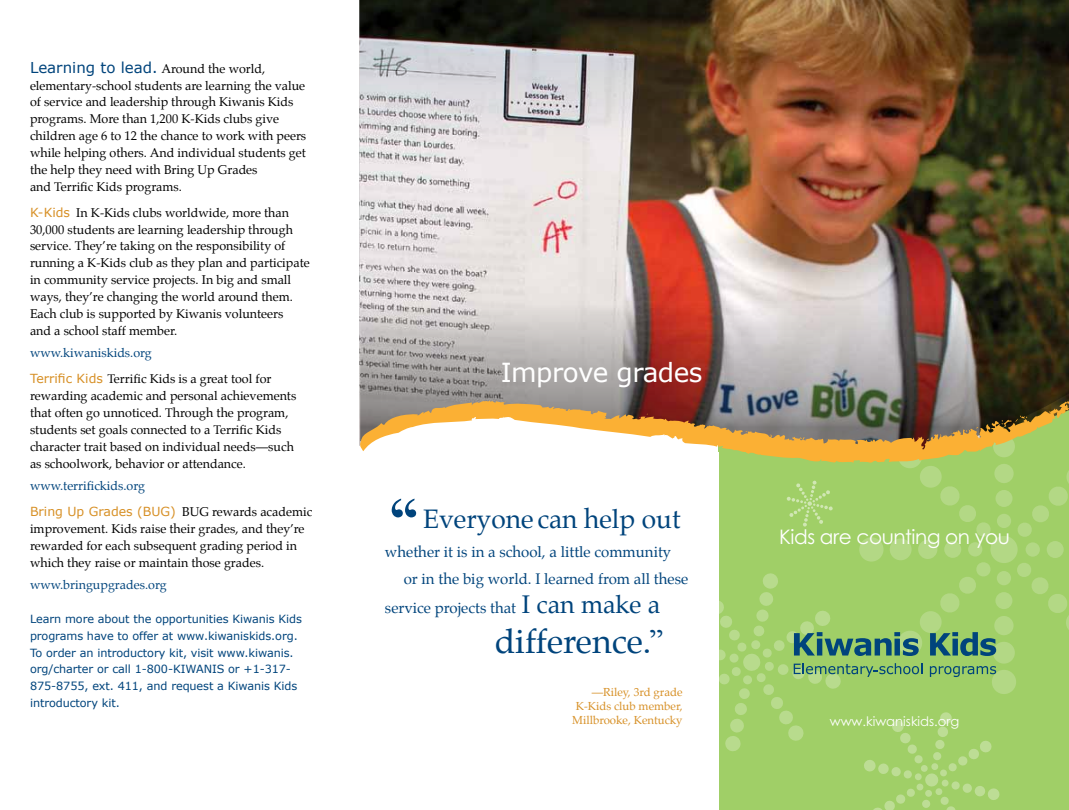
<style>
.page{position:relative;width:1069px;height:810px;background:#fff}
.page>*{position:absolute;margin:0;border:0;box-sizing:border-box;transform-origin:0 0}
.t1{font:74.5px "Times New Roman";color:#00447c}
.t2{font:33.75px "Palatino";color:#00447c}
.t3{font:26.25px "Palatino";color:#00447c}
.t4{font:26.25px "Verdana";letter-spacing:-.02em;color:#fff}
.t5{font:20px "Century Gothic Std";letter-spacing:-.02em;color:#fff}
.t6{font:15px "Palatino";color:#00447c}
.t7{font:15px "Verdana";color:#00447c}
.t8{font:13.12px "Century Gothic Std";color:#fff}
.t9{font:12.5px/16.9px "Palatino";color:#000}
.t10{font:12.5px "Palatino";color:#00447c}
.t11{font:12.5px "Verdana";color:#d79026}
.t12{font:11.38px/14.2px "Palatino";color:#d79026;text-align:right}
.t13{font:11.25px/16.9px "Verdana";letter-spacing:-.01em;color:#00447c}
.s1{font-family:"Palatino";font-size:12.5px;color:#000}
.s2{font-family:"Verdana";color:#d79026}
.s3{color:#00447c}
.s4{font-family:"Palatino";color:#000}
.s5{font-size:25px}
.s6{font-family:"Times New Roman"}
</style>
<div class="page">
<div style="left:718px;top:368px;width:351px;height:442px;background:#a0cf67"></div>
<div style="left:990px;top:536px;width:27px;height:27px;background:#b3d885;border-radius:50%"></div>
<div style="left:997px;top:514px;width:14px;height:14px;background:#b3d885;border-radius:50%"></div>
<div style="left:995px;top:490px;width:17px;height:17px;background:#b3d885;border-radius:50%"></div>
<div style="left:994px;top:464px;width:19px;height:19px;background:#b3d885;border-radius:50%"></div>
<div style="left:968px;top:542px;width:14px;height:15px;background:#b3d885;border-radius:50%"></div>
<div style="left:944px;top:541px;width:17px;height:17px;background:#b3d885;border-radius:50%"></div>
<div style="left:918px;top:540px;width:19px;height:19px;background:#b3d885;border-radius:50%"></div>
<div style="left:890px;top:538px;width:21px;height:22px;background:#b3d885;border-radius:50%"></div>
<div style="left:859px;top:537px;width:24px;height:25px;background:#b3d885;border-radius:50%"></div>
<svg style="left:1017px;top:563px;width:52px;height:67px"></svg>
<svg style="left:1018px;top:471px;width:51px;height:66px"></svg>
<svg style="left:901px;top:464px;width:90px;height:73px"></svg>
<div style="left:997px;top:571px;width:14px;height:14px;background:#b3d885;border-radius:50%"></div>
<div style="left:995px;top:592px;width:17px;height:17px;background:#b3d885;border-radius:50%"></div>
<div style="left:994px;top:616px;width:19px;height:19px;background:#b3d885;border-radius:50%"></div>
<div style="left:993px;top:642px;width:22px;height:22px;background:#b3d885;border-radius:50%"></div>
<div style="left:992px;top:670px;width:24px;height:24px;background:#b3d885;border-radius:50%"></div>
<div style="left:1025px;top:542px;width:15px;height:15px;background:#b3d885;border-radius:50%"></div>
<div style="left:1046px;top:541px;width:17px;height:17px;background:#b3d885;border-radius:50%"></div>
<svg style="left:786px;top:480px;width:47px;height:47px"></svg>
<img style="left:359px;top:0;width:710px;height:399px">
<svg style="left:360px;top:304px;width:709px;height:95px;background:#9a8a85"></svg>
<img style="left:360px;top:0;width:709px;height:140px">
<svg style="left:359px;top:399px;width:710px;height:65px"></svg>
<div style="left:417px;top:452px;width:301px;height:358px;background:#fff"></div>
<svg style="left:718px;top:562px;width:282px;height:248px"></svg>
<p class="t7" style="left:30px;top:58px;width:237px">Learning to lead. <span class="s1">Around the world,</span></p>
<p class="t9" style="left:30px;top:78px;width:278px">elementary-school students are learning the value of service and leadership through Kiwanis Kids programs. More than 1,200 K-Kids clubs give children age 6 to 12 the chance to work with peers while helping others. And individual students get the help they need with Bring Up Grades<br>and Terrific Kids programs.</p>
<p class="t9" style="left:30px;top:205px;width:281px"><span class="s2">K-Kids</span> In K-Kids clubs worldwide, more than 30,000 students are learning leadership through service. They’re taking on the responsibility of running a K-Kids club as they plan and participate in community service projects. In big and small ways, they’re changing the world around them.<br>Each club is supported by Kiwanis volunteers<br>and a school staff member.</p>
<p class="t9" style="left:30px;top:341px;width:243px;line-height:25.9px"><span class="s3">www.kiwaniskids.org<br></span><span class="s2">Terrific Kids</span> Terrific Kids is a great tool for</p>
<p class="t9" style="left:30px;top:388px;width:268px">rewarding academic and personal achievements that often go unnoticed. Through the program, students set goals connected to a Terrific Kids character trait based on individual needs—such as schoolwork, behavior or attendance.</p>
<p class="t10" style="left:30px;top:478px;width:117px">www.terrifickids.org</p>
<p class="t11" style="left:30px;top:503px;width:284px">Bring Up Grades (BUG) <span class="s4">BUG rewards academic</span></p>
<p class="t9" style="left:30px;top:521px;width:276px">improvement. Kids raise their grades, and they’re rewarded for each subsequent grading period in which they raise or maintain those grades.</p>
<p class="t10" style="left:30px;top:577px;width:138px">www.bringupgrades.org</p>
<p class="t13" style="left:30px;top:610px;width:273px">Learn more about the opportunities Kiwanis Kids programs have to offer at www.kiwaniskids.org.<br>To order an introductory kit, visit www.kiwanis. org/charter or call 1-800-KIWANIS or +1-317- 875-8755, ext. 411, and request a Kiwanis Kids introductory kit.</p>
<h3 class="t4" style="left:501px;top:356px;width:203px">Improve grades</h3>
<h1 class="t1" style="left:385px;top:474px;width:40px">‘‘</h1>
<h3 class="t3" style="left:423px;top:502px;width:259px">Everyone can help out</h3>
<p class="t6" style="left:385px;top:542px;width:288px">whether it is in a school, a little community</p>
<p class="t6" style="left:404px;top:569px;width:286px">or in the big world. I learned from all these</p>
<p class="t6" style="left:385px;top:598px;width:277px">service projects that <span class="s5">I can make a</span></p>
<h2 class="t2" style="left:495px;top:619px;width:172px">difference.<span class="s6">’’</span></h2>
<p class="t12" style="left:572px;top:686px;width:112px">—Riley, 3rd grade<br>K-Kids club member,<br>Millbrooke, Kentucky</p>
<h3 class="t5" style="left:779px;top:525px;width:232px">Kids are counting on you</h3>
<p class="t8" style="left:830px;top:714px;width:131px">www.kiwaniskids.org</p>
</div>
